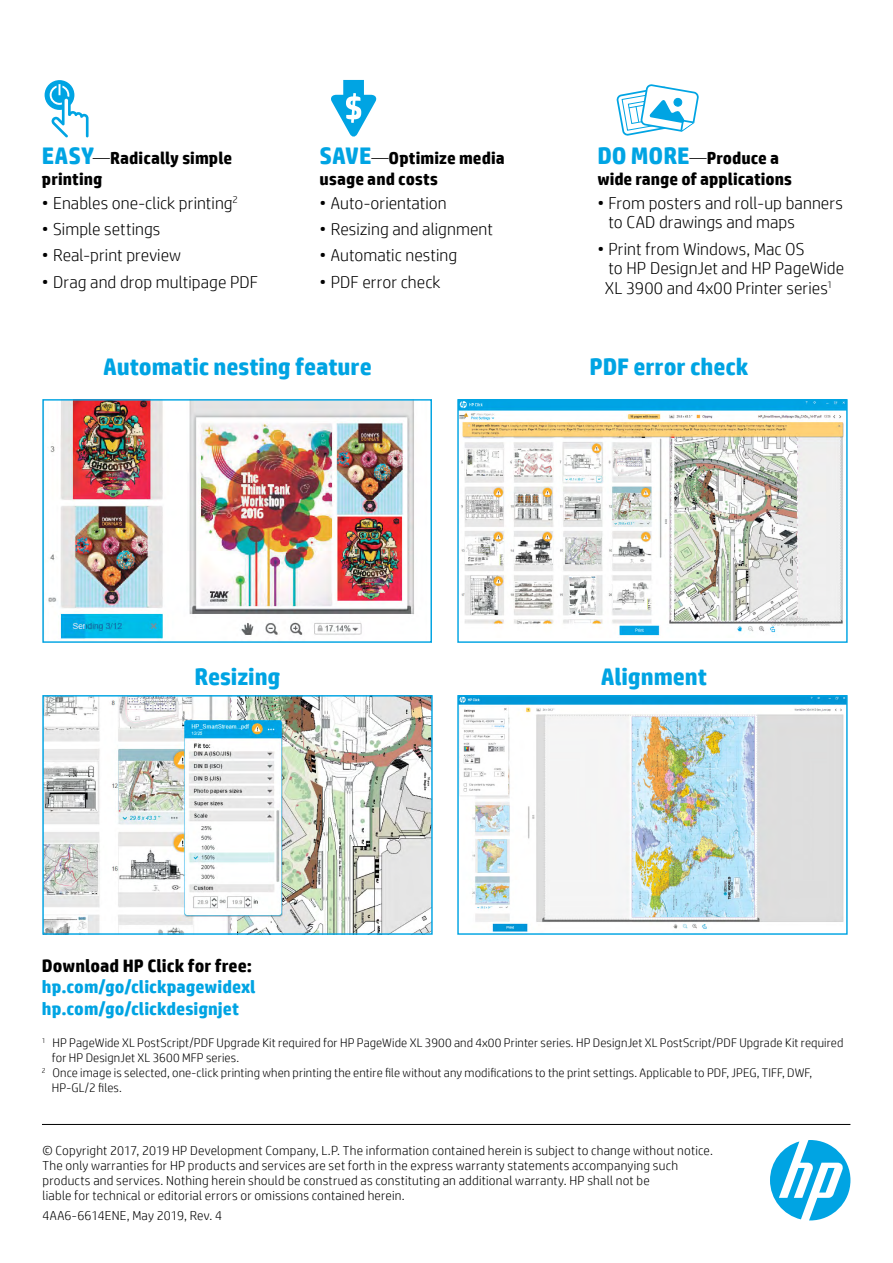
<style>
.page{position:relative;width:893px;height:1263px;background:#fff}
.page>*{position:absolute;margin:0;border:0;box-sizing:border-box;transform-origin:0 0}
.t1{font:700 24px "HP Simplified";letter-spacing:-.005em;color:#00a4e3}
.t2{font:700 18px/21.6px "HP Simplified";color:#00a4e3}
.t3{font:700 18px "HP Simplified";color:#000}
.t4{font:300 17.25px/19.5px "HP Simplified";letter-spacing:.005em;color:#000}
.t5{font:700 17.25px/20.7px "HP Simplified";letter-spacing:.005em;color:#000}
.t6{font:300 13.05px/15px "HP Simplified";letter-spacing:.015em;color:#000}
.t7{font:300 12.45px "HP Simplified";letter-spacing:.01em;color:#000}
.s1{font-size:24px;color:#00a4e3}
.s2{font-weight:300}
</style>
<div class="page">
<svg style="left:331px;top:80px;width:45px;height:57px"></svg>
<svg style="left:616px;top:84px;width:83px;height:52px"></svg>
<div style="left:674px;top:98px;width:8px;height:8px;background:#00a4e3;border-radius:50%"></div>
<div style="left:673px;top:98px;width:9px;height:9px;border:1px solid #00a4e3;border-radius:50%"></div>
<hr style="left:42px;top:1124px;width:808px;height:1px;background:#000">
<img style="left:48px;top:401px;width:366px;height:238px">
<div style="left:42px;top:399px;width:390px;height:244px;border:1px solid #00a4e3"></div>
<img style="left:459px;top:697px;width:387px;height:235px">
<div style="left:457px;top:695px;width:391px;height:240px;border:1px solid #00a4e3"></div>
<svg style="left:770px;top:1140px;width:80px;height:80px"></svg>
<svg style="left:44px;top:80px;width:45px;height:58px"></svg>
<img style="left:44px;top:697px;width:387px;height:236px">
<div style="left:42px;top:695px;width:391px;height:240px;border:1px solid #00a4e3"></div>
<img style="left:459px;top:401px;width:387px;height:235px">
<div style="left:457px;top:399px;width:391px;height:244px;border:1px solid #00a4e3"></div>
<h3 class="t5" style="left:42px;top:148px;width:192px"><span class="s1">EASY</span><span class="s2">—</span>Radically simple printing</h3>
<h3 class="t4" style="left:42px;top:193px;width:197px">• Enables one-click printing<sup>2</sup></h3>
<h3 class="t4" style="left:42px;top:219px;width:120px">• Simple settings</h3>
<h3 class="t4" style="left:42px;top:245px;width:141px">• Real-print preview</h3>
<h3 class="t4" style="left:42px;top:271px;width:218px">• Drag and drop multipage PDF</h3>
<h3 class="t5" style="left:320px;top:148px;width:187px"><span class="s1">SAVE</span><span class="s2">—</span>Optimize media usage and costs</h3>
<h3 class="t4" style="left:320px;top:193px;width:129px">• Auto-orientation</h3>
<h3 class="t4" style="left:320px;top:219px;width:175px">• Resizing and alignment</h3>
<h3 class="t4" style="left:320px;top:245px;width:139px">• Automatic nesting</h3>
<h3 class="t4" style="left:320px;top:271px;width:122px">• PDF error check</h3>
<h1 class="t1" style="left:103px;top:351px;width:270px">Automatic nesting feature</h1>
<h3 class="t5" style="left:597px;top:148px;width:196px"><span class="s1">DO MORE</span><span class="s2">—</span>Produce a wide range of applications</h3>
<h3 class="t4" style="left:608px;top:193px;width:236px;text-indent:-11px">• From posters and roll-up banners to CAD drawings and maps</h3>
<h3 class="t4" style="left:605px;top:238px;width:241px;text-indent:-8px">• Print from Windows, Mac OS<br>to HP DesignJet and HP PageWide<br>XL 3900 and 4x00 Printer series<sup>1</sup></h3>
<h1 class="t1" style="left:589px;top:351px;width:161px">PDF error check</h1>
<h1 class="t1" style="left:195px;top:661px;width:87px">Resizing</h1>
<h1 class="t1" style="left:601px;top:661px;width:108px">Alignment</h1>
<h2 class="t3" style="left:42px;top:954px;width:211px">Download HP Click for free:</h2>
<h2 class="t2" style="left:42px;top:976px;width:215px">hp.com/go/clickpagewidexl hp.com/go/clickdesignjet</h2>
<p class="t7" style="left:42px;top:1035px;width:803px"><sup>1</sup> HP PageWide XL PostScript/PDF Upgrade Kit required for HP PageWide XL 3900 and 4x00 Printer series. HP DesignJet XL PostScript/PDF Upgrade Kit required</p>
<p class="t7" style="left:52px;top:1050px;width:189px">for HP DesignJet XL 3600 MFP series.</p>
<p class="t7" style="left:42px;top:1065px;width:772px"><sup>2</sup> Once image is selected, one-click printing when printing the entire file without any modifications to the print settings. Applicable to PDF, JPEG, TIFF, DWF,</p>
<p class="t7" style="left:52px;top:1080px;width:71px">HP-GL/2 files.</p>
<p class="t6" style="left:43px;top:1142px;width:672px">© Copyright 2017, 2019 HP Development Company, L.P. The information contained herein is subject to change without notice.<br>The only warranties for HP products and services are set forth in the express warranty statements accompanying such products and services. Nothing herein should be construed as constituting an additional warranty. HP shall not be<br>liable for technical or editorial errors or omissions contained herein.</p>
<p class="t6" style="left:43px;top:1208px;width:181px">4AA6-6614ENE, May 2019, Rev. 4</p>
</div>
